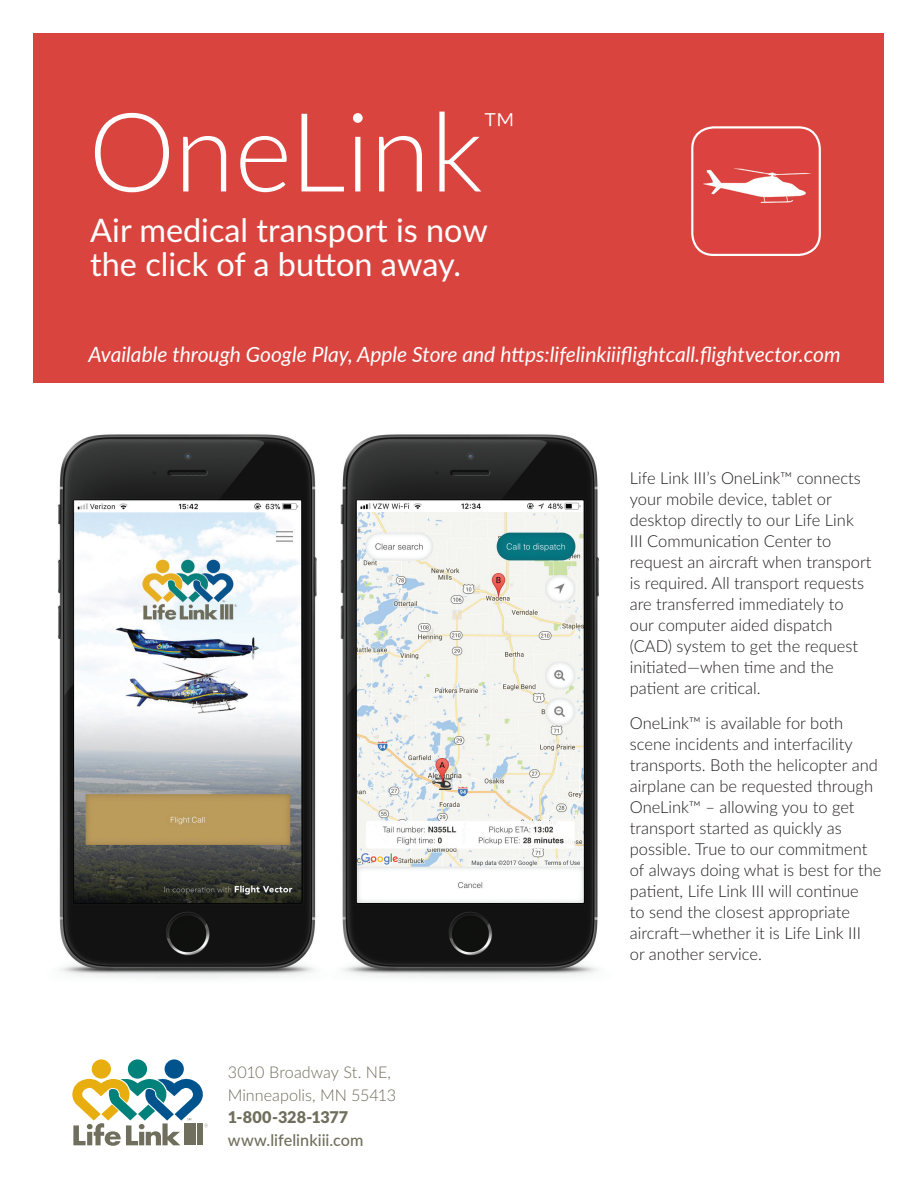
<style>
.page{position:relative;width:918px;height:1188px;background:#fff}
.page>*{position:absolute;margin:0;border:0;box-sizing:border-box;transform-origin:0 0}
.t1{font:300 109.8px "Lato";color:#fff}
.t2{font:300 45px "Lato";color:#fff}
.t3{font:32.4px/34.3px "Lato";color:#fff}
.t4{font:italic 21px "Lato";color:#fff}
.t5{font:300 16.5px/21px "Lato";color:#231f20}
.Body_Text__10_12_5{font:300 16.2px/22.5px "Lato";color:#706e5c}
.s1{font-weight:900}
.s2{font-weight:500}
</style>
<div class="page">
<img style="left:58px;top:434px;width:259px;height:545px">
<div style="left:34px;top:33px;width:850px;height:350px;background:#da443f"></div>
<img style="left:694px;top:129px;width:125px;height:125px">
<div style="left:691px;top:126px;width:130px;height:130px;border:2px solid #fff;border-radius:21px"></div>
<div style="left:92px;top:1059px;width:19px;height:20px;background:#e8ae0f;border-radius:50%"></div>
<div style="left:128px;top:1059px;width:19px;height:20px;background:#00817a;border-radius:50%"></div>
<div style="left:165px;top:1059px;width:19px;height:20px;background:#00538d;border-radius:50%"></div>
<svg style="left:72px;top:1072px;width:136px;height:74px"></svg>
<img style="left:340px;top:434px;width:259px;height:545px">
<p class="t1" style="left:88px;top:76px;width:396px">OneLink</p>
<p class="t2" style="left:483px;top:97px;width:35px">™</p>
<p class="t3" style="left:90px;top:212px;width:399px">Air medical transport is now the click of a button away.</p>
<p class="t4" style="left:88px;top:340px;width:754px">Available through Google Play, Apple Store and https:lifelinkiiiflightcall.flightvector.com</p>
<p class="Body_Text__10_12_5" style="left:228px;top:1061px;width:170px">3010 Broadway St. NE,<br>Minneapolis, MN 55413<br><span class="s1">1-800-328-1377 </span><span class="s2">www.lifelinkiii.com</span></p>
<p class="t5" style="left:630px;top:467px;width:243px">Life Link III’s OneLink™ connects your mobile device, tablet or desktop directly to our Life Link<br>III Communication Center to request an aircraft when transport is required. All transport requests are transferred immediately to our computer aided dispatch (CAD) system to get the request initiated—when time and the patient are critical.</p>
<p class="t5" style="left:630px;top:712px;width:253px">OneLink™ is available for both scene incidents and interfacility transports. Both the helicopter and airplane can be requested through<br>OneLink™ – allowing you to get transport started as quickly as possible. True to our commitment of always doing what is best for the patient, Life Link III will continue<br>to send the closest appropriate aircraft—whether it is Life Link III<br>or another service.</p>
</div>
